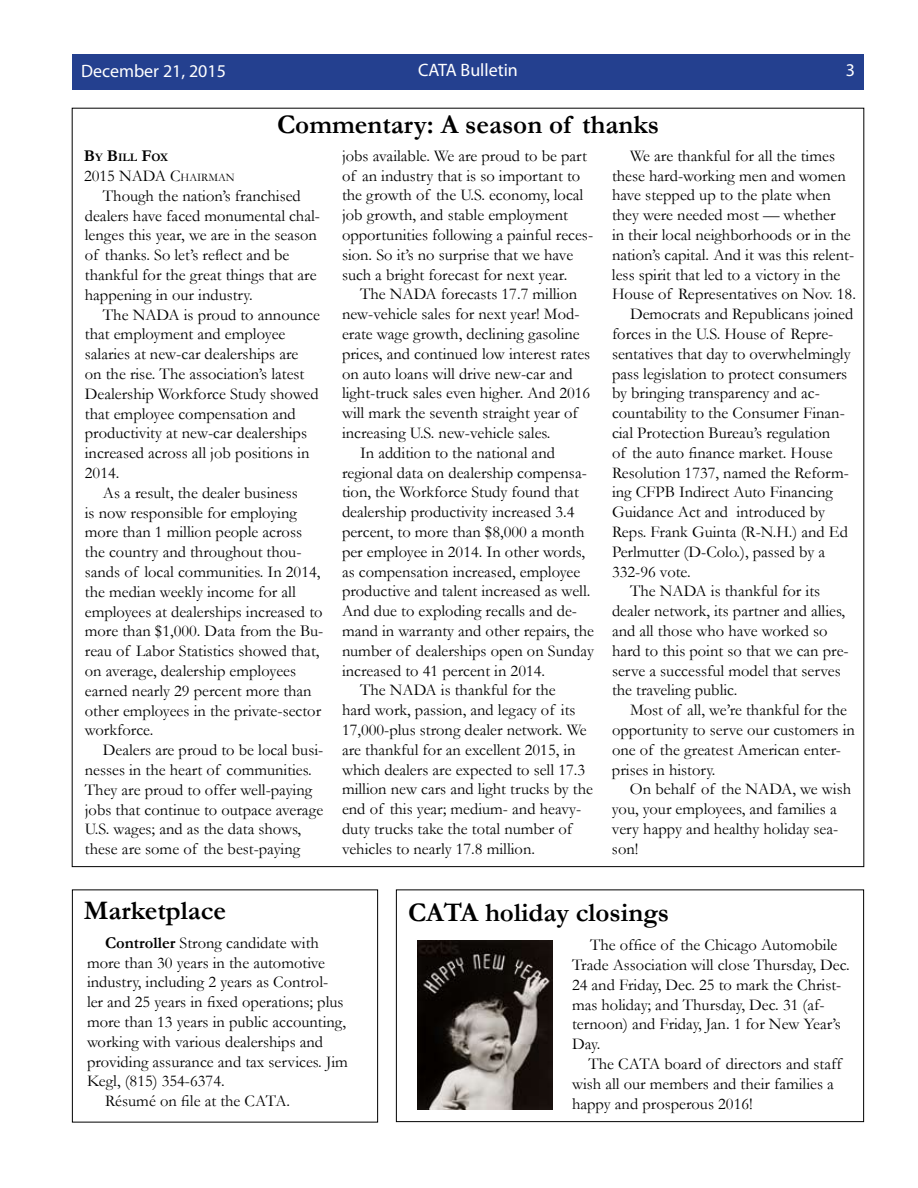
<style>
.page{position:relative;width:918px;height:1188px;background:#fff}
.page>*{position:absolute;margin:0;border:0;box-sizing:border-box;transform-origin:0 0}
.t1{font:700 27px "Garamond";color:#000}
.t2{font:18px "Myriad Pro";color:#fff}
.t3{font:16.5px/19.8px "Garamond";color:#000}
.t4{font:700 11.55px "Garamond";color:#000}
.t5{font:11.55px "Garamond";color:#000}
.s1{font-size:16.5px}
.s2{font-weight:700}
</style>
<div class="page">
<div style="left:396px;top:890px;width:468px;height:232px;border:1px solid #000"></div>
<div style="left:72px;top:54px;width:792px;height:36px;background:#24408f"></div>
<img style="left:418px;top:940px;width:134px;height:169px">
<div style="left:72px;top:890px;width:306px;height:232px;border:1px solid #000"></div>
<p class="t2" style="left:81px;top:59px;width:146px">December 21, 2015</p>
<p class="t2" style="left:418px;top:58px;width:101px">CATA Bulletin</p>
<p class="t2" style="left:846px;top:58px;width:11px">3</p>
<h1 class="t1" style="left:277px;top:106px;width:383px">Commentary: A season of thanks</h1>
<p class="t4" style="left:84px;top:149px;width:86px"><span class="s1">B</span>y <span class="s1">B</span>ill <span class="s1">F</span>ox</p>
<p class="t3" style="left:84px;top:165px;width:48px">2015 NADA</p>
<p class="t5" style="left:170px;top:169px;width:66px"><span class="s1">C</span>hairman</p>
<p class="t3" style="left:85px;top:185px;width:237px;text-indent:18px">Though the nation’s franchised dealers have faced monumental chal&shy;lenges this year, we are in the season of thanks. So let’s reflect and be thankful for the great things that are happening in our industry.</p>
<p class="t3" style="left:85px;top:304px;width:237px;text-indent:18px">The NADA is proud to announce that employment and employee salaries at new-car dealerships are<br>on the rise. The association’s latest<br>Dealership Workforce Study showed that employee compensation and productivity at new-car dealerships increased across all job positions in<br>2014.</p>
<p class="t3" style="left:85px;top:482px;width:240px;text-indent:18px">As a result, the dealer business<br>is now responsible for employing more than 1 million people across the country and throughout thou&shy;sands of local communities. In 2014, the median weekly income for all employees at dealerships increased to more than $1,000. Data from the Bu&shy;reau of Labor Statistics showed that, on average, dealership employees earned nearly 29 percent more than other employees in the private-sector workforce.</p>
<p class="t3" style="left:85px;top:740px;width:240px;text-indent:18px">Dealers are proud to be local busi&shy;nesses in the heart of communities.<br>They are proud to offer well-paying jobs that continue to outpace average U.S. wages; and as the data shows, these are some of the best-paying</p>
<h1 class="t1" style="left:84px;top:892px;width:144px">Marketplace</h1>
<p class="t3" style="left:342px;top:145px;width:253px">jobs available. We are proud to be part of an industry that is so important to the growth of the U.S. economy, local job growth, and stable employment opportunities following a painful reces&shy;sion. So it’s no surprise that we have such a bright forecast for next year.</p>
<p class="t3" style="left:360px;top:284px;width:219px">The NADA forecasts 17.7 million</p>
<p class="t3" style="left:342px;top:304px;width:239px">new-vehicle sales for next year! Mod-</p>
<p class="t3" style="left:342px;top:323px;width:239px">erate wage growth, declining gasoline</p>
<p class="t3" style="left:342px;top:343px;width:250px">prices, and continued low interest rates</p>
<p class="t3" style="left:342px;top:363px;width:232px">on auto loans will drive new-car and</p>
<p class="t3" style="left:342px;top:383px;width:250px">light-truck sales even higher. And 2016</p>
<p class="t3" style="left:342px;top:403px;width:237px">will mark the seventh straight year of</p>
<p class="t3" style="left:342px;top:422px;width:210px">increasing U.S. new-vehicle sales.</p>
<p class="t3" style="left:360px;top:442px;width:197px">In addition to the national and</p>
<p class="t3" style="left:342px;top:462px;width:246px">regional data on dealership compensa-</p>
<p class="t3" style="left:342px;top:482px;width:238px">tion, the Workforce Study found that</p>
<p class="t3" style="left:342px;top:502px;width:234px">dealership productivity increased 3.4</p>
<p class="t3" style="left:342px;top:521px;width:244px">percent, to more than $8,000 a month</p>
<p class="t3" style="left:342px;top:541px;width:244px">per employee in 2014. In other words,</p>
<p class="t3" style="left:342px;top:561px;width:240px">as compensation increased, employee</p>
<p class="t3" style="left:342px;top:581px;width:250px">productive and talent increased as well.</p>
<p class="t3" style="left:342px;top:601px;width:237px">And due to exploding recalls and de-</p>
<p class="t3" style="left:342px;top:620px;width:254px">mand in warranty and other repairs, the</p>
<p class="t3" style="left:342px;top:640px;width:253px">number of dealerships open on Sunday</p>
<p class="t3" style="left:342px;top:660px;width:205px">increased to 41 percent in 2014.</p>
<p class="t3" style="left:360px;top:680px;width:197px">The NADA is thankful for the</p>
<p class="t3" style="left:342px;top:700px;width:235px">hard work, passion, and legacy of its</p>
<p class="t3" style="left:342px;top:719px;width:246px">17,000-plus strong dealer network. We</p>
<p class="t3" style="left:342px;top:739px;width:235px">are thankful for an excellent 2015, in</p>
<p class="t3" style="left:342px;top:759px;width:245px">which dealers are expected to sell 17.3</p>
<p class="t3" style="left:342px;top:779px;width:253px">million new cars and light trucks by the</p>
<p class="t3" style="left:342px;top:799px;width:241px">end of this year; medium- and heavy-</p>
<p class="t3" style="left:342px;top:818px;width:232px">duty trucks take the total number of</p>
<p class="t3" style="left:342px;top:838px;width:195px">vehicles to nearly 17.8 million.</p>
<p class="t3" style="left:630px;top:145px;width:207px">We are thankful for all the times</p>
<p class="t3" style="left:612px;top:165px;width:235px">these hard-working men and women</p>
<p class="t3" style="left:612px;top:185px;width:220px">have stepped up to the plate when</p>
<p class="t3" style="left:612px;top:205px;width:225px">they were needed most — whether</p>
<p class="t3" style="left:612px;top:224px;width:240px">in their local neighborhoods or in the</p>
<p class="t3" style="left:612px;top:244px;width:244px">nation’s capital. And it was this relent-</p>
<p class="t3" style="left:612px;top:264px;width:230px">less spirit that led to a victory in the</p>
<p class="t3" style="left:612px;top:284px;width:246px">House of Representatives on Nov. 18.</p>
<p class="t3" style="left:630px;top:304px;width:225px">Democrats and Republicans joined</p>
<p class="t3" style="left:612px;top:323px;width:223px">forces in the U.S. House of Repre-</p>
<p class="t3" style="left:612px;top:343px;width:240px">sentatives that day to overwhelmingly</p>
<p class="t3" style="left:612px;top:363px;width:237px">pass legislation to protect consumers</p>
<p class="t3" style="left:612px;top:383px;width:209px">by bringing transparency and ac-</p>
<p class="t3" style="left:612px;top:403px;width:234px">countability to the Consumer Finan-</p>
<p class="t3" style="left:612px;top:422px;width:220px">cial Protection Bureau’s regulation</p>
<p class="t3" style="left:612px;top:442px;width:222px">of the auto finance market. House</p>
<p class="t3" style="left:612px;top:462px;width:239px">Resolution 1737, named the Reform-</p>
<p class="t3" style="left:612px;top:482px;width:222px">ing CFPB Indirect Auto Financing</p>
<p class="t3" style="left:612px;top:502px;width:214px">Guidance Act and introduced by</p>
<p class="t3" style="left:612px;top:521px;width:238px">Reps. Frank Guinta (R-N.H.) and Ed</p>
<p class="t3" style="left:612px;top:541px;width:215px">Perlmutter (D-Colo.), passed by a</p>
<p class="t3" style="left:612px;top:561px;width:80px">332-96 vote.</p>
<p class="t3" style="left:630px;top:581px;width:192px">The NADA is thankful for its</p>
<p class="t3" style="left:612px;top:601px;width:235px">dealer network, its partner and allies,</p>
<p class="t3" style="left:612px;top:620px;width:217px">and all those who have worked so</p>
<p class="t3" style="left:612px;top:640px;width:238px">hard to this point so that we can pre-</p>
<p class="t3" style="left:612px;top:660px;width:230px">serve a successful model that serves</p>
<p class="t3" style="left:612px;top:680px;width:127px">the traveling public.</p>
<p class="t3" style="left:630px;top:700px;width:219px">Most of all, we’re thankful for the</p>
<p class="t3" style="left:612px;top:719px;width:244px">opportunity to serve our customers in</p>
<p class="t3" style="left:612px;top:739px;width:231px">one of the greatest American enter-</p>
<p class="t3" style="left:612px;top:759px;width:105px">prises in history.</p>
<p class="t3" style="left:630px;top:779px;width:223px">On behalf of the NADA, we wish</p>
<p class="t3" style="left:612px;top:799px;width:226px">you, your employees, and families a</p>
<p class="t3" style="left:612px;top:818px;width:228px">very happy and healthy holiday sea-</p>
<p class="t3" style="left:612px;top:838px;width:28px">son!</p>
<h1 class="t1" style="left:408px;top:894px;width:263px">CATA holiday closings</h1>
<p class="t3" style="left:105px;top:932px;width:215px"><span class="s2">Controller</span> Strong candidate with</p>
<p class="t3" style="left:87px;top:952px;width:240px">more than 30 years in the automotive</p>
<p class="t3" style="left:87px;top:972px;width:243px">industry, including 2 years as Control-</p>
<p class="t3" style="left:87px;top:992px;width:258px">ler and 25 years in fixed operations; plus</p>
<p class="t3" style="left:87px;top:1011px;width:261px">more than 13 years in public accounting,</p>
<p class="t3" style="left:87px;top:1031px;width:238px">working with various dealerships and</p>
<p class="t3" style="left:87px;top:1051px;width:263px">providing assurance and tax services. Jim</p>
<p class="t3" style="left:87px;top:1071px;width:139px">Kegl, (815) 354-6374.</p>
<p class="t3" style="left:105px;top:1091px;width:187px">Résumé on file at the CATA.</p>
<p class="t3" style="left:572px;top:935px;width:279px;text-indent:18px">The office of the Chicago Automobile Trade Association will close Thursday, Dec.<br>24 and Friday, Dec. 25 to mark the Christ&shy;mas holiday; and Thursday, Dec. 31 (af&shy;ternoon) and Friday, Jan. 1 for New Year’s Day.</p>
<p class="t3" style="left:572px;top:1054px;width:271px;text-indent:16px">The CATA board of directors and staff wish all our members and their families a happy and prosperous 2016!</p>
</div>
